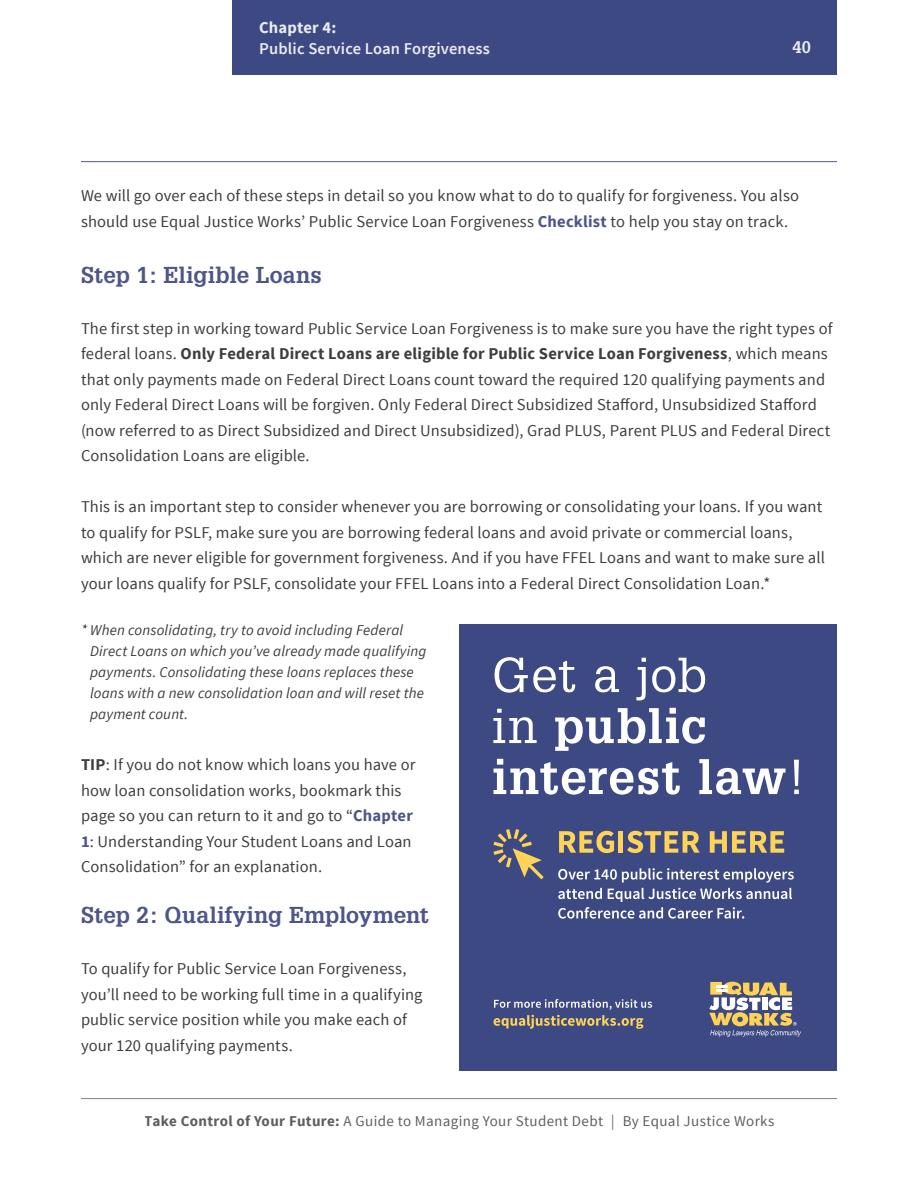
<style>
.page{position:relative;width:918px;height:1188px;background:#fff}
.page>*{position:absolute;margin:0;border:0;box-sizing:border-box;transform-origin:0 0}
.t1{font:700 22.5px "Glypha";color:#4e5589}
.t2{font:16.5px/25.5px "Source Sans Pro";letter-spacing:.005em;color:#3e3e3f}
.t3{font:600 16.5px "Source Sans Pro";letter-spacing:.01em;color:#fff}
.t4{font:700 16.5px "Source Sans Pro";letter-spacing:.01em;color:#fff}
.t5{font:700 16.5px "Glypha";color:#fff}
.t6{font:italic 15px/21px "Source Sans Pro";letter-spacing:.01em;color:#3e3e3f}
.t7{font:15px "Source Sans Pro";letter-spacing:.025em;color:#4b4c4d}
.s1{font-weight:700;color:#4e5589}
.s2{font-weight:700}
.s3{font-family:"Adobe Caslon Pro"}
</style>
<div class="page">
<hr style="left:81px;top:161px;width:756px;height:1px;background:#565c8e">
<div style="left:232px;top:0;width:605px;height:75px;background:#3d4982"></div>
<hr style="left:81px;top:1098px;width:756px;height:1px;background:#808285">
<div style="left:459px;top:624px;width:378px;height:446px;background:#3d4982"></div>
<svg style="left:495px;top:657px;width:80px;height:36px"></svg>
<svg style="left:595px;top:666px;width:24px;height:26px"></svg>
<svg style="left:636px;top:658px;width:10px;height:42px"></svg>
<svg style="left:652px;top:658px;width:53px;height:34px"></svg>
<svg style="left:493px;top:709px;width:44px;height:34px"></svg>
<svg style="left:555px;top:708px;width:150px;height:43px"></svg>
<svg style="left:494px;top:759px;width:186px;height:36px"></svg>
<svg style="left:699px;top:759px;width:87px;height:36px"></svg>
<svg style="left:794px;top:760px;width:5px;height:34px"></svg>
<svg style="left:559px;top:831px;width:55px;height:22px"></svg>
<hr style="left:619px;top:831px;width:4px;height:22px;background:#fed356">
<svg style="left:627px;top:831px;width:73px;height:22px"></svg>
<svg style="left:710px;top:831px;width:74px;height:22px"></svg>
<svg style="left:709px;top:982px;width:92px;height:55px"></svg>
<svg style="left:558px;top:868px;width:236px;height:51px"></svg>
<svg style="left:494px;top:999px;width:158px;height:30px"></svg>
<svg style="left:493px;top:829px;width:51px;height:50px"></svg>
<p class="t4" style="left:259px;top:17px;width:79px">Chapter 4:</p>
<p class="t3" style="left:259px;top:38px;width:232px">Public Service Loan Forgiveness</p>
<p class="t5" style="left:793px;top:37px;width:20px">40</p>
<p class="t2" style="left:81px;top:183px;width:720px">We will go over each of these steps in detail so you know what to do to qualify for forgiveness. You also should use Equal Justice Works’ Public Service Loan Forgiveness <span class="s1">Checklist</span> to help you stay on track.</p>
<h1 class="t1" style="left:81px;top:261px;width:242px">Step 1: Eligible Loans</h1>
<p class="t2" style="left:81px;top:316px;width:753px">The first step in working toward Public Service Loan Forgiveness is to make sure you have the right types of federal loans. <span class="s2">Only Federal Direct Loans are eligible for Public Service Loan Forgiveness</span>, which means that only payments made on Federal Direct Loans count toward the required 120 qualifying payments and only Federal Direct Loans will be forgiven. Only Federal Direct Subsidized Stafford, Unsubsidized Stafford (now referred to as Direct Subsidized and Direct Unsubsidized), Grad PLUS, Parent PLUS and Federal Direct Consolidation Loans are eligible.</p>
<p class="t2" style="left:81px;top:495px;width:745px">This is an important step to consider whenever you are borrowing or consolidating your loans. If you want to qualify for PSLF, make sure you are borrowing federal loans and avoid private or commercial loans, which are never eligible for government forgiveness. And if you have FFEL Loans and want to make sure all your loans qualify for PSLF, consolidate your FFEL Loans into a Federal Direct Consolidation Loan.*</p>
<p class="t6" style="left:90px;top:620px;width:338px;text-indent:-9px">* When consolidating, try to avoid including Federal Direct Loans on which you’ve already made qualifying payments. Consolidating these loans replaces these loans with a new consolidation loan and will reset the payment count.</p>
<p class="t2" style="left:81px;top:753px;width:336px"><span class="s2">TIP</span>: If you do not know which loans you have or how loan consolidation works, bookmark this page so you can return to it and go to “<span class="s1">Chapter 1</span>: Understanding Your Student Loans and Loan Consolidation” for an explanation.</p>
<h1 class="t1" style="left:81px;top:902px;width:350px">Step 2: Qualifying Employment</h1>
<p class="t2" style="left:81px;top:957px;width:343px">To qualify for Public Service Loan Forgiveness, you’ll need to be working full time in a qualifying public service position while you make each of your 120 qualifying payments.</p>
<p class="t7" style="left:145px;top:1111px;width:631px"><span class="s2">Take Control of Your Future:</span> A Guide to Managing Your Student Debt <span class="s3">|</span> By Equal Justice Works</p>
</div>
